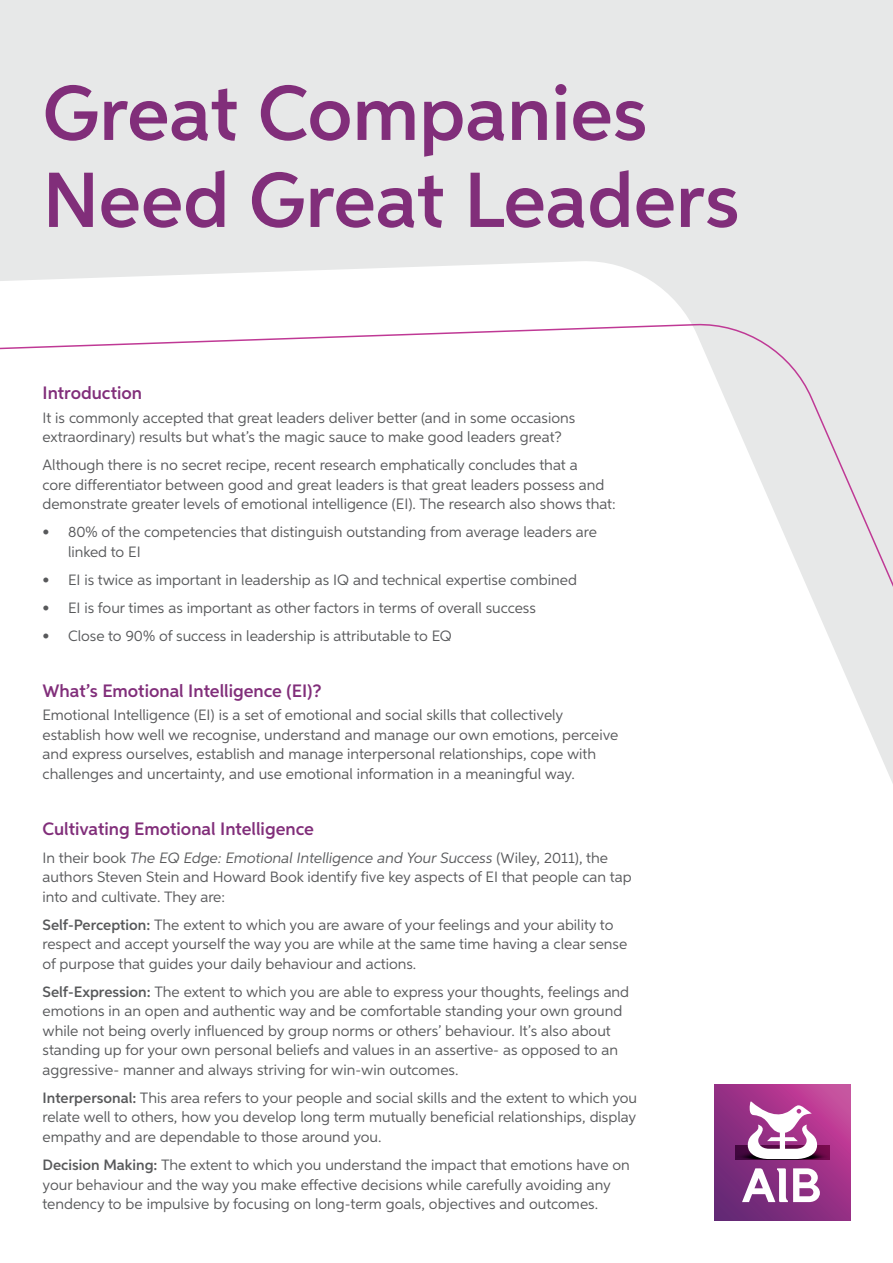
<style>
.page{position:relative;width:893px;height:1263px;background:#fff}
.page>*{position:absolute;margin:0;border:0;box-sizing:border-box;transform-origin:0 0}
.A4_Main_Heading__Cor{font:600 78px/87px "Aspira";color:#812e7a}
.t1{font:600 18px "Aspira";color:#812e7a}
.t2{font:15px/19.5px "Aspira";color:#58595b}
.s1{font-style:italic}
.s2{font-weight:600}
</style>
<div class="page">
<div style="left:0;top:0;width:893px;height:1260px;background:#e7e8e8"></div>
<svg style="left:0;top:261px;width:691px;height:62px;fill:#fff"></svg>
<div style="left:0;top:323px;width:893px;height:937px;background:#fff"></div>
<svg style="left:714px;top:1084px;width:136px;height:136px;background:#7d2c7c"></svg>
<svg style="left:735px;top:1067px;width:137px;height:135px;background:#c88cba"></svg>
<p class="A4_Main_Heading__Cor" style="left:43px;top:70px;width:699px">Great Companies<br>Need Great Leaders</p>
<p class="t1" style="left:43px;top:382px;width:101px">Introduction</p>
<p class="t2" style="left:43px;top:407px;width:534px">It is commonly accepted that great leaders deliver better (and in some occasions extraordinary) results but what’s the magic sauce to make good leaders great?</p>
<p class="t2" style="left:43px;top:455px;width:575px">Although there is no secret recipe, recent research emphatically concludes that a<br>core differentiator between good and great leaders is that great leaders possess and demonstrate greater levels of emotional intelligence (EI). The research also shows that:</p>
<p class="t2" style="left:68px;top:522px;width:530px;text-indent:-26px">• 80% of the competencies that distinguish outstanding from average leaders are linked to EI</p>
<p class="t2" style="left:43px;top:569px;width:536px">• EI is twice as important in leadership as IQ and technical expertise combined</p>
<p class="t2" style="left:43px;top:597px;width:495px">• EI is four times as important as other factors in terms of overall success</p>
<p class="t2" style="left:43px;top:625px;width:411px">• Close to 90% of success in leadership is attributable to EQ</p>
<p class="t1" style="left:43px;top:679px;width:281px">What’s Emotional Intelligence (EI)?</p>
<p class="t2" style="left:43px;top:705px;width:577px">Emotional Intelligence (EI) is a set of emotional and social skills that collectively establish how well we recognise, understand and manage our own emotions, perceive and express ourselves, establish and manage interpersonal relationships, cope with challenges and uncertainty, and use emotional information in a meaningful way.</p>
<p class="t1" style="left:43px;top:818px;width:273px">Cultivating Emotional Intelligence</p>
<p class="t2" style="left:43px;top:848px;width:591px">In their book <span class="s1">The EQ Edge: Emotional Intelligence and Your Success</span> (Wiley, 2011), the authors Steven Stein and Howard Book identify five key aspects of EI that people can tap into and cultivate. They are:</p>
<p class="t2" style="left:43px;top:915px;width:586px"><span class="s2">Self-Perception:</span> The extent to which you are aware of your feelings and your ability to respect and accept yourself the way you are while at the same time having a clear sense of purpose that guides your daily behaviour and actions.</p>
<p class="t2" style="left:43px;top:982px;width:588px"><span class="s2">Self-Expression:</span> The extent to which you are able to express your thoughts, feelings and emotions in an open and authentic way and be comfortable standing your own ground while not being overly influenced by group norms or others’ behaviour. It’s also about standing up for your own personal beliefs and values in an assertive- as opposed to an aggressive- manner and always striving for win-win outcomes.</p>
<p class="t2" style="left:43px;top:1088px;width:596px;text-align:justify"><span class="s2">Interpersonal:</span> This area refers to your people and social skills and the extent to which you relate well to others, how you develop long term mutually beneficial relationships, display empathy and are dependable to those around you.</p>
<p class="t2" style="left:43px;top:1155px;width:589px"><span class="s2">Decision Making:</span> The extent to which you understand the impact that emotions have on your behaviour and the way you make effective decisions while carefully avoiding any tendency to be impulsive by focusing on long-term goals, objectives and outcomes.</p>
</div>
